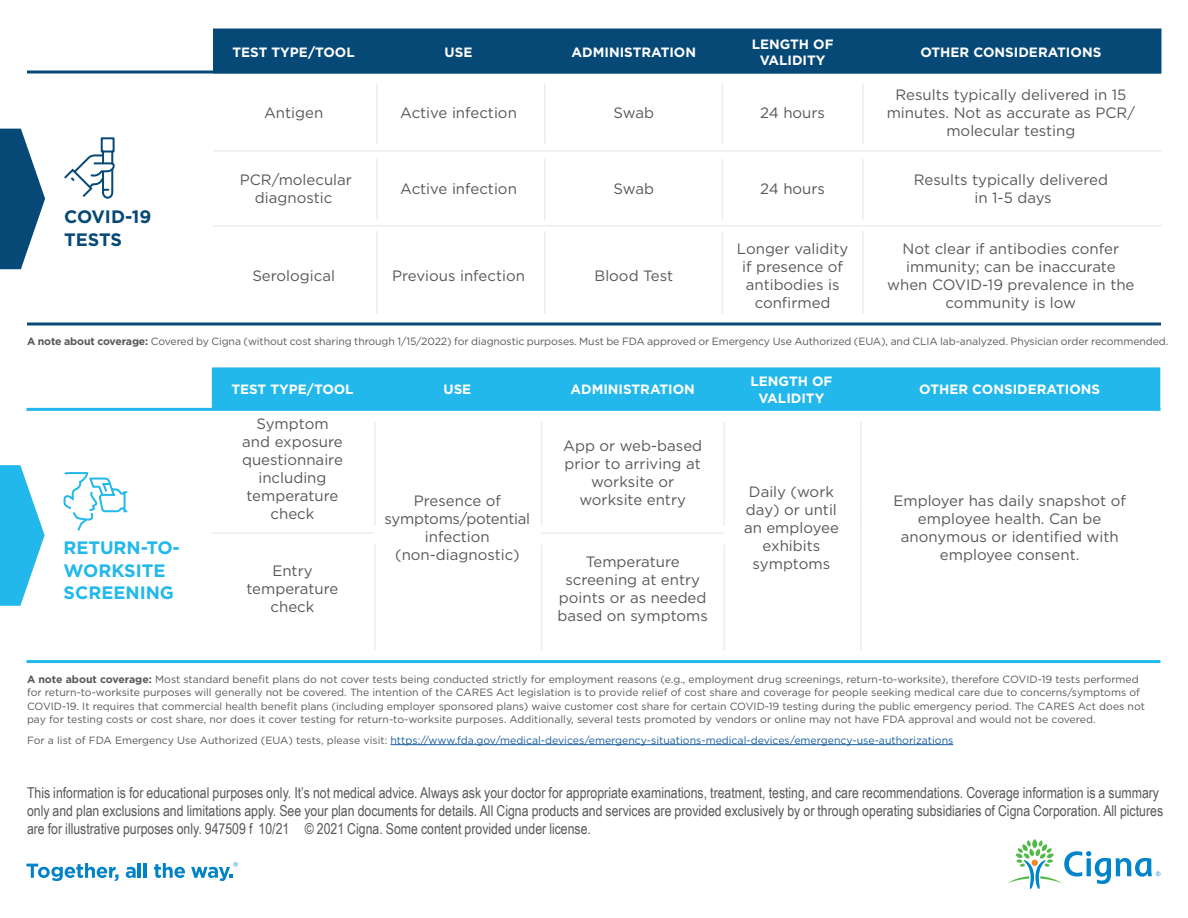
<style>
.page{position:relative;width:1188px;height:918px;background:#fff}
.page>*{position:absolute;margin:0;border:0;box-sizing:border-box;transform-origin:0 0}
.t1{font:700 18px/22.5px "Gotham";color:#22b8eb}
.t2{font:700 18px/22.5px "Gotham";color:#064977}
.t3{font:15px/18px "Gotham";color:#57585a;text-align:center}
.t4{font:15px/18px "Arial Narrow";color:#57585a}
.t5{font:700 13.5px/16.2px "Gotham";color:#fff;text-align:center}
.t6{font:10.5px/13.5px "Gotham";color:#57585a}
.t7{font:10.5px "Gotham";color:#175d9e}
.s1{font-weight:700}
.s2{color:#57585a}
</style>
<div class="page">
<div style="left:212px;top:367px;width:948px;height:41px;background:#22b8eb"></div>
<hr style="left:212px;top:532px;width:161px;height:2px;background:#ebecee">
<hr style="left:542px;top:532px;width:182px;height:2px;background:#ebecee">
<div style="left:213px;top:28px;width:948px;height:42px;background:#064977"></div>
<hr style="left:213px;top:150px;width:161px;height:2px;background:#ebecee">
<hr style="left:374px;top:150px;width:169px;height:2px;background:#ebecee">
<hr style="left:543px;top:150px;width:182px;height:2px;background:#ebecee">
<hr style="left:725px;top:150px;width:135px;height:2px;background:#ebecee">
<hr style="left:860px;top:150px;width:301px;height:2px;background:#ebecee">
<hr style="left:213px;top:225px;width:161px;height:2px;background:#ebecee">
<hr style="left:374px;top:225px;width:169px;height:2px;background:#ebecee">
<hr style="left:543px;top:225px;width:182px;height:2px;background:#ebecee">
<hr style="left:725px;top:225px;width:135px;height:2px;background:#ebecee">
<hr style="left:860px;top:225px;width:301px;height:2px;background:#ebecee">
<svg style="left:1008px;top:839px;width:152px;height:50px"></svg>
<svg style="left:26px;top:863px;width:93px;height:18px"></svg>
<svg style="left:126px;top:867px;width:10px;height:11px"></svg>
<hr style="left:138px;top:863px;width:3px;height:15px;background:#0082c8">
<hr style="left:144px;top:863px;width:3px;height:15px;background:#0082c8">
<svg style="left:154px;top:863px;width:31px;height:15px"></svg>
<svg style="left:191px;top:862px;width:47px;height:19px"></svg>
<svg style="left:0;top:129px;width:45px;height:140px"></svg>
<svg style="left:64px;top:137px;width:51px;height:62px"></svg>
<svg style="left:27px;top:70px;width:1134px;height:4px;background:#1e5a84"></svg>
<svg style="left:27px;top:322px;width:1134px;height:4px;background:#447698"></svg>
<hr style="left:544px;top:83px;width:1px;height:61px;background:#ececee">
<hr style="left:722px;top:83px;width:1px;height:61px;background:#ececee">
<hr style="left:376px;top:83px;width:2px;height:61px;background:#ececee">
<hr style="left:862px;top:83px;width:2px;height:61px;background:#ececee">
<hr style="left:544px;top:159px;width:1px;height:60px;background:#ececee">
<hr style="left:722px;top:159px;width:1px;height:60px;background:#ececee">
<hr style="left:376px;top:159px;width:2px;height:60px;background:#ececee">
<hr style="left:862px;top:159px;width:2px;height:60px;background:#ececee">
<hr style="left:544px;top:231px;width:1px;height:83px;background:#ececee">
<hr style="left:722px;top:231px;width:1px;height:83px;background:#ececee">
<hr style="left:376px;top:231px;width:2px;height:83px;background:#ececee">
<hr style="left:862px;top:231px;width:2px;height:83px;background:#ececee">
<svg style="left:0;top:465px;width:45px;height:141px"></svg>
<svg style="left:63px;top:472px;width:65px;height:59px"></svg>
<hr style="left:26px;top:660px;width:1134px;height:3px;background:#22b8eb">
<hr style="left:26px;top:408px;width:1134px;height:3px;background:#22b8eb">
<hr style="left:860px;top:422px;width:2px;height:103px;background:#ececee">
<hr style="left:724px;top:422px;width:1px;height:103px;background:#ececee">
<hr style="left:541px;top:422px;width:1px;height:103px;background:#ececee">
<hr style="left:374px;top:422px;width:2px;height:103px;background:#ececee">
<hr style="left:391px;top:744px;width:562px;height:1px;background:#175d9e">
<hr style="left:860px;top:510px;width:2px;height:141px;background:#ececee">
<hr style="left:724px;top:545px;width:1px;height:106px;background:#ececee">
<hr style="left:541px;top:545px;width:1px;height:106px;background:#ececee">
<hr style="left:374px;top:545px;width:2px;height:106px;background:#ececee">
<p class="t5" style="left:233px;top:44px;width:124px">TEST TYPE/TOOL</p>
<p class="t5" style="left:445px;top:44px;width:29px">USE</p>
<p class="t5" style="left:572px;top:44px;width:126px">ADMINISTRATION</p>
<p class="t5" style="left:752px;top:36px;width:83px">LENGTH OF<br>VALIDITY</p>
<p class="t5" style="left:920px;top:44px;width:182px">OTHER CONSIDERATIONS</p>
<p class="t3" style="left:264px;top:104px;width:61px">Antigen</p>
<p class="t3" style="left:400px;top:104px;width:118px">Active infection</p>
<p class="t3" style="left:614px;top:104px;width:42px">Swab</p>
<p class="t3" style="left:760px;top:104px;width:66px">24 hours</p>
<p class="t3" style="left:887px;top:85px;width:250px">Results typically delivered in 15 minutes. Not as accurate as PCR/ molecular testing</p>
<p class="t2" style="left:64px;top:206px;width:89px">COVID-19<br>TESTS</p>
<p class="t3" style="left:240px;top:171px;width:114px">PCR/molecular diagnostic</p>
<p class="t3" style="left:400px;top:180px;width:118px">Active infection</p>
<p class="t3" style="left:614px;top:180px;width:42px">Swab</p>
<p class="t3" style="left:760px;top:180px;width:66px">24 hours</p>
<p class="t3" style="left:914px;top:171px;width:196px">Results typically delivered in 1-5 days</p>
<p class="t3" style="left:252px;top:266px;width:84px">Serological</p>
<p class="t3" style="left:392px;top:266px;width:134px">Previous infection</p>
<p class="t3" style="left:595px;top:266px;width:80px">Blood Test</p>
<p class="t3" style="left:737px;top:239px;width:113px">Longer validity if presence of antibodies is confirmed</p>
<p class="t3" style="left:887px;top:239px;width:249px">Not clear if antibodies confer immunity; can be inaccurate when COVID-19 prevalence in the community is low</p>
<p class="t6" style="left:27px;top:335px;width:1143px"><span class="s1">A note about coverage:</span> Covered by Cigna (without cost sharing through 1/15/2022) for diagnostic purposes. Must be FDA approved or Emergency Use Authorized (EUA), and CLIA lab-analyzed. Physician order recommended.</p>
<p class="t1" style="left:64px;top:537px;width:118px">RETURN-TO-<br>WORKSITE<br>SCREENING</p>
<p class="t5" style="left:231px;top:382px;width:124px">TEST TYPE/TOOL</p>
<p class="t5" style="left:443px;top:382px;width:29px">USE</p>
<p class="t5" style="left:570px;top:382px;width:126px">ADMINISTRATION</p>
<p class="t5" style="left:751px;top:373px;width:83px">LENGTH OF<br>VALIDITY</p>
<p class="t5" style="left:919px;top:382px;width:182px">OTHER CONSIDERATIONS</p>
<p class="t3" style="left:242px;top:415px;width:102px">Symptom and exposure questionnaire including temperature check</p>
<p class="t3" style="left:563px;top:436px;width:140px">App or web-based prior to arriving at worksite or worksite entry</p>
<p class="t3" style="left:744px;top:482px;width:96px">Daily (work day) or until an employee exhibits symptoms</p>
<p class="t3" style="left:893px;top:491px;width:234px">Employer has daily snapshot of employee health. Can be anonymous or identified with employee consent.</p>
<p class="t3" style="left:385px;top:491px;width:147px">Presence of symptoms/potential infection (non-diagnostic)</p>
<p class="t3" style="left:246px;top:562px;width:94px">Entry temperature check</p>
<p class="t3" style="left:557px;top:552px;width:152px">Temperature screening at entry points or as needed based on symptoms</p>
<p class="t6" style="left:27px;top:672px;width:1120px"><span class="s1">A note about coverage:</span> Most standard benefit plans do not cover tests being conducted strictly for employment reasons (e.g., employment drug screenings, return-to-worksite), therefore COVID-19 tests performed for return-to-worksite purposes will generally not be covered. The intention of the CARES Act legislation is to provide relief of cost share and coverage for people seeking medical care due to concerns/symptoms of COVID-19. It requires that commercial health benefit plans (including employer sponsored plans) waive customer cost share for certain COVID-19 testing during the public emergency period. The CARES Act does not pay for testing costs or cost share, nor does it cover testing for return-to-worksite purposes. Additionally, several tests promoted by vendors or online may not have FDA approval and would not be covered.</p>
<p class="t7" style="left:27px;top:733px;width:928px"><span class="s2">For a list of FDA Emergency Use Authorized (EUA) tests, please visit:</span> https://www.fda.gov/medical-devices/emergency-situations-medical-devices/emergency-use-authorizations</p>
<p class="t4" style="left:27px;top:783px;width:1138px">This information is for educational purposes only. It’s not medical advice. Always ask your doctor for appropriate examinations, treatment, testing, and care recommendations. Coverage information is a summary only and plan exclusions and limitations apply. See your plan documents for details. All Cigna products and services are provided exclusively by or through operating subsidiaries of Cigna Corporation. All pictures are for illustrative purposes only. 947509 f 10/21 © 2021 Cigna. Some content provided under license.</p>
</div>
